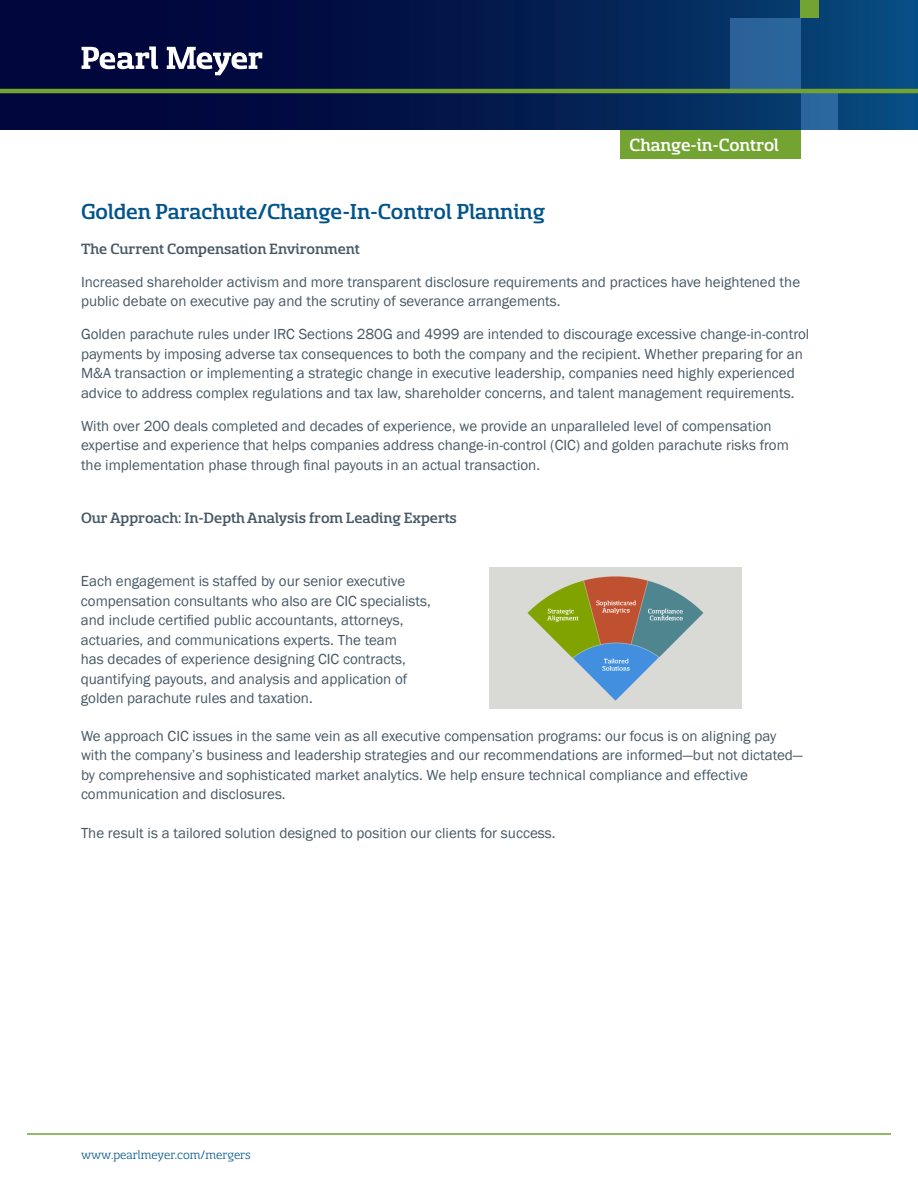
<style>
.page{position:relative;width:918px;height:1188px;background:#fff}
.page>*{position:absolute;margin:0;border:0;box-sizing:border-box;transform-origin:0 0}
.t1{font:500 24px "Sancoale Slab Norm";color:#00548b}
.t2{font:500 19.5px "Sancoale Slab Norm";color:#fff}
.t3{font:500 16.5px "Sancoale Slab Norm";color:#475865}
.t4{font:15px/19.5px "Franklin Gothic";color:#475865}
.t5{font:13.5px "Sancoale Slab Norm";color:#00548b}
</style>
<div class="page">
<div style="left:620px;top:129px;width:181px;height:30px;background:#73a432"></div>
<svg style="left:0;top:0;width:918px;height:129px;background:#041d50"></svg>
<svg style="left:82px;top:47px;width:76px;height:22px"></svg>
<svg style="left:167px;top:47px;width:95px;height:28px"></svg>
<hr style="left:0;top:89px;width:918px;height:4px;background:#73a432">
<div style="left:801px;top:93px;width:36px;height:36px;background:#2a679f"></div>
<div style="left:801px;top:0;width:18px;height:18px;background:#73a432"></div>
<div style="left:730px;top:18px;width:71px;height:71px;background:#2a639a"></div>
<hr style="left:27px;top:1133px;width:864px;height:2px;background:#73a432">
<img style="left:489px;top:568px;width:252px;height:141px">
<p class="t2" style="left:630px;top:135px;width:151px">Change-in-Control</p>
<p class="t1" style="left:81px;top:200px;width:465px">Golden Parachute/Change-In-Control Planning</p>
<p class="t3" style="left:81px;top:241px;width:280px">The Current Compensation Environment</p>
<p class="t4" style="left:81px;top:273px;width:721px">Increased shareholder activism and more transparent disclosure requirements and practices have heightened the public debate on executive pay and the scrutiny of severance arrangements.</p>
<p class="t4" style="left:81px;top:325px;width:730px">Golden parachute rules under IRC Sections 280G and 4999 are intended to discourage excessive change-in-control payments by imposing adverse tax consequences to both the company and the recipient. Whether preparing for an M&amp;A transaction or implementing a strategic change in executive leadership, companies need highly experienced advice to address complex regulations and tax law, shareholder concerns, and talent management requirements.</p>
<p class="t4" style="left:81px;top:417px;width:709px">With over 200 deals completed and decades of experience, we provide an unparalleled level of compensation expertise and experience that helps companies address change-in-control (CIC) and golden parachute risks from the implementation phase through final payouts in an actual transaction.</p>
<p class="t3" style="left:81px;top:510px;width:377px">Our Approach: In-Depth Analysis from Leading Experts</p>
<p class="t4" style="left:81px;top:572px;width:352px">Each engagement is staffed by our senior executive compensation consultants who also are CIC specialists, and include certified public accountants, attorneys, actuaries, and communications experts. The team<br>has decades of experience designing CIC contracts, quantifying payouts, and analysis and application of golden parachute rules and taxation.</p>
<p class="t4" style="left:81px;top:726px;width:723px">We approach CIC issues in the same vein as all executive compensation programs: our focus is on aligning pay with the company’s business and leadership strategies and our recommendations are informed—but not dictated— by comprehensive and sophisticated market analytics. We help ensure technical compliance and effective communication and disclosures.</p>
<p class="t4" style="left:81px;top:824px;width:476px">The result is a tailored solution designed to position our clients for success.</p>
<p class="t5" style="left:81px;top:1149px;width:171px">www.pearlmeyer.com/mergers</p>
</div>
